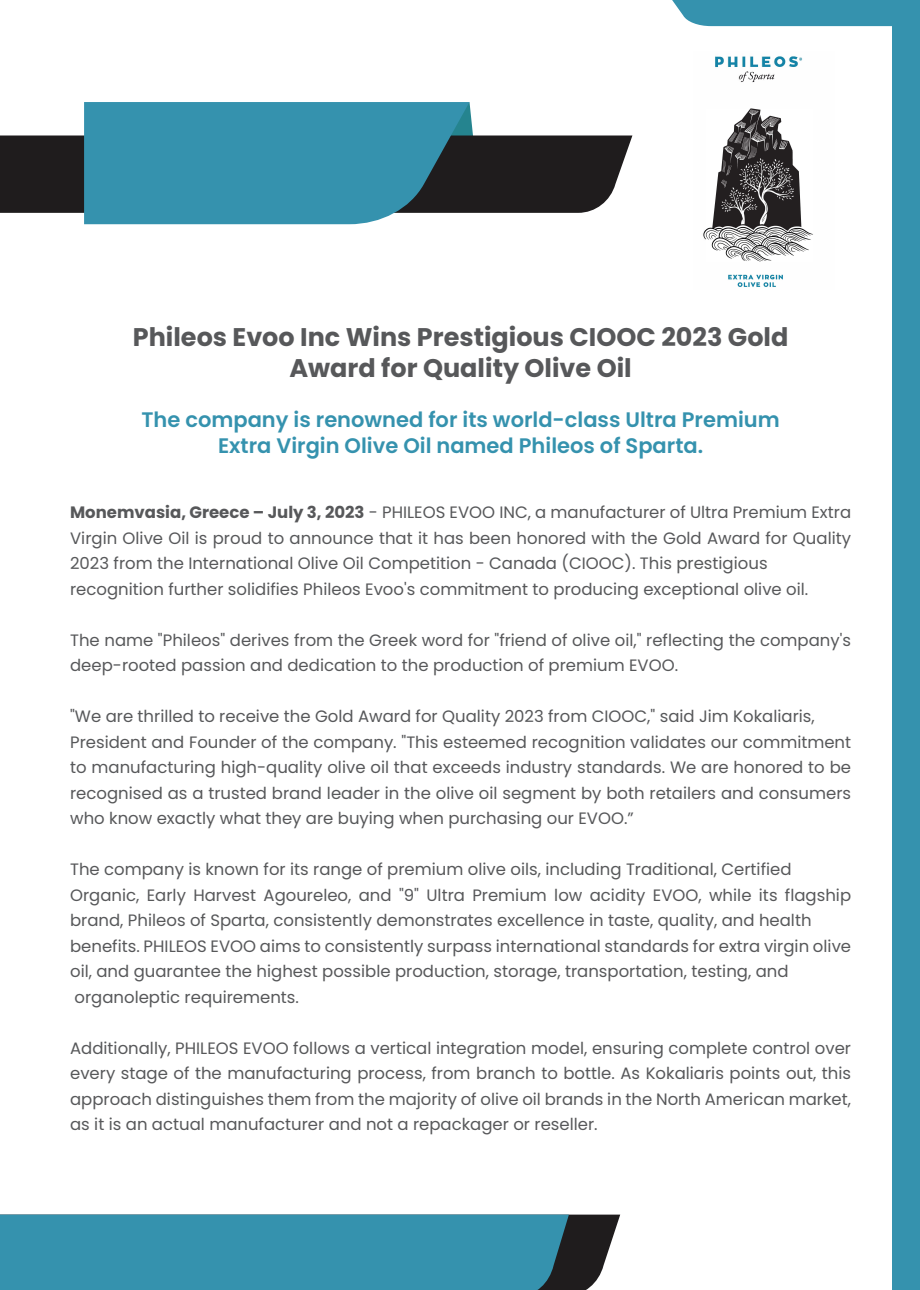
<style>
.page{position:relative;width:920px;height:1290px;background:#fff}
.page>*{position:absolute;margin:0;border:0;box-sizing:border-box;transform-origin:0 0}
.t1{font:700 25.5px/30.6px "Poppins";color:#57585a;text-align:center}
.t2{font:600 21px/25.2px "Poppins";color:#3592ae;text-align:center}
.t3{font:16.5px/25.5px "Poppins";color:#57585a}
.s1{font-weight:700}
</style>
<div class="page">
<img style="left:703px;top:56px;width:110px;height:231px">
<svg style="left:0;top:135px;width:632px;height:78px;background:#2e2b2c"></svg>
<div style="left:672px;top:0;width:221px;height:26px;background:#3592ae"></div>
<svg style="left:0;top:1214px;width:620px;height:76px;background:#388aa3"></svg>
<svg style="left:84px;top:102px;width:394px;height:122px;background:#388ba4"></svg>
<div style="left:893px;top:0;width:27px;height:1290px;background:#3592ae"></div>
<h1 class="t1" style="left:133px;top:322px;width:657px">Phileos Evoo Inc Wins Prestigious CIOOC 2023 Gold<br>Award for Quality Olive Oil</h1>
<p class="t2" style="left:141px;top:407px;width:640px">The company is renowned for its world-class Ultra Premium<br>Extra Virgin Olive Oil named Phileos of Sparta.</p>
<p class="t3" style="left:70px;top:500px;width:782px"><span class="s1">Monemvasia, Greece – July 3, 2023</span> - PHILEOS EVOO INC, a manufacturer of Ultra Premium Extra Virgin Olive Oil is proud to announce that it has been honored with the Gold Award for Quality 2023 from the International Olive Oil Competition - Canada (CIOOC). This prestigious recognition further solidifies Phileos Evoo's commitment to producing exceptional olive oil.</p>
<p class="t3" style="left:70px;top:627px;width:782px">The name "Phileos" derives from the Greek word for "friend of olive oil," reflecting the company's deep-rooted passion and dedication to the production of premium EVOO.</p>
<p class="t3" style="left:70px;top:704px;width:782px">"We are thrilled to receive the Gold Award for Quality 2023 from CIOOC," said Jim Kokaliaris, President and Founder of the company. "This esteemed recognition validates our commitment to manufacturing high-quality olive oil that exceeds industry standards. We are honored to be recognised as a trusted brand leader in the olive oil segment by both retailers and consumers who know exactly what they are buying when purchasing our EVOO.”</p>
<p class="t3" style="left:70px;top:856px;width:782px">The company is known for its range of premium olive oils, including Traditional, Certified Organic, Early Harvest Agoureleo, and "9" Ultra Premium low acidity EVOO, while its flagship brand, Phileos of Sparta, consistently demonstrates excellence in taste, quality, and health benefits. PHILEOS EVOO aims to consistently surpass international standards for extra virgin olive oil, and guarantee the highest possible production, storage, transportation, testing, and organoleptic requirements.</p>
<p class="t3" style="left:70px;top:1035px;width:782px;text-align:justify">Additionally, PHILEOS EVOO follows a vertical integration model, ensuring complete control over every stage of the manufacturing process, from branch to bottle. As Kokaliaris points out, this approach distinguishes them from the majority of olive oil brands in the North American market, as it is an actual manufacturer and not a repackager or reseller.</p>
</div>
